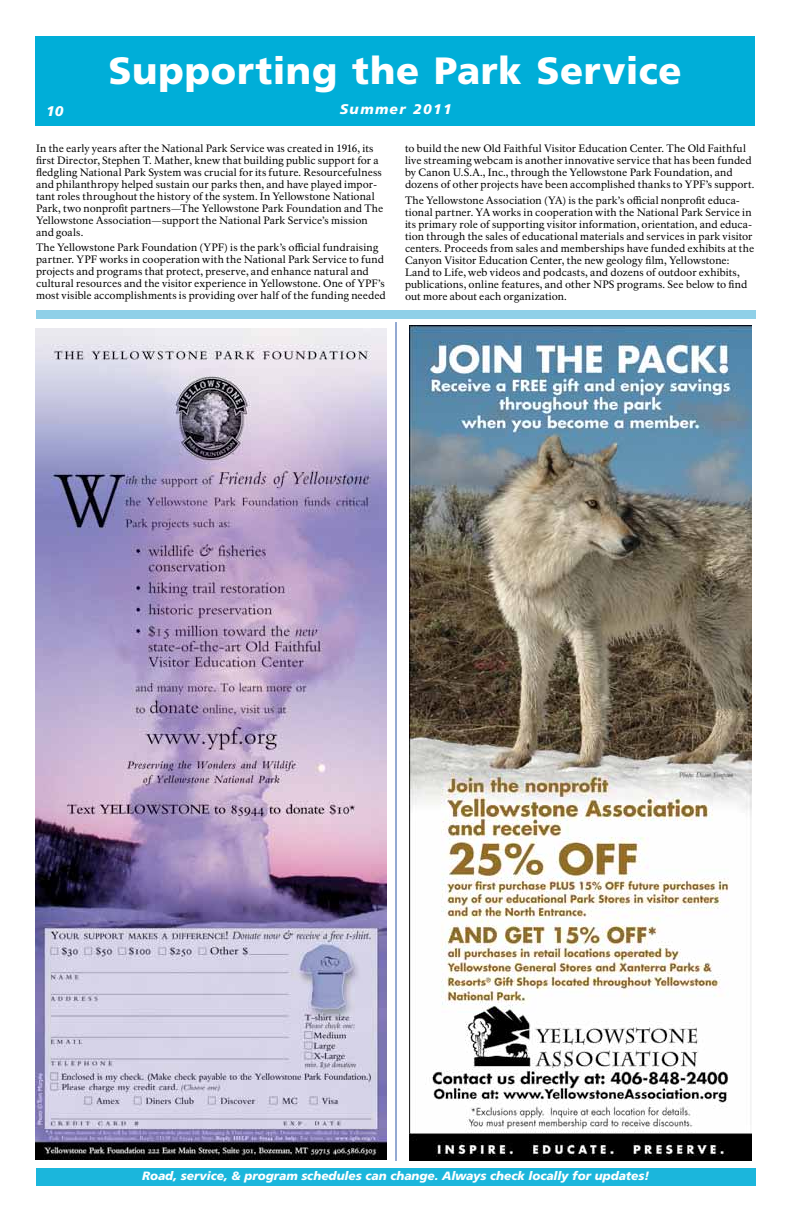
<style>
.page{position:relative;width:792px;height:1224px;background:#fff}
.page>*{position:absolute;margin:0;border:0;box-sizing:border-box;transform-origin:0 0}
.t1{font:900 38px "Frutiger LT Std";letter-spacing:.02em;color:#fff}
.t2{font:italic 900 14px "Frutiger LT Std";letter-spacing:.1em;color:#fff}
.t3{font:italic 900 12px "Frutiger LT Std";letter-spacing:-.005em;color:#fff}
.t4{font:10.5px/12px "NPS Rawlinson OT";letter-spacing:.005em;color:#000}
</style>
<div class="page">
<div style="left:35px;top:36px;width:720px;height:90px;background:#00aed8"></div>
<div style="left:36px;top:1168px;width:720px;height:18px;background:#1bb6dc"></div>
<hr style="left:396px;top:322px;width:1px;height:839px;background:#2955a6">
<div style="left:36px;top:310px;width:720px;height:10px;background:#8fd0e8"></div>
<img style="left:36px;top:328px;width:351px;height:832px">
<img style="left:410px;top:325px;width:342px;height:836px">
<h1 class="t1" style="left:109px;top:47px;width:575px">Supporting the Park Service</h1>
<h2 class="t2" style="left:340px;top:101px;width:114px">Summer 2011</h2>
<h2 class="t2" style="left:46px;top:103px;width:19px">10</h2>
<p class="t4" style="left:36px;top:142px;width:349px">In the early years after the National Park Service was created in 1916, its first Director, Stephen T. Mather, knew that building public support for a fledgling National Park System was crucial for its future. Resourcefulness and philanthropy helped sustain our parks then, and have played impor&shy;tant roles throughout the history of the system. In Yellowstone National Park, two nonprofit partners—The Yellowstone Park Foundation and The Yellowstone Association—support the National Park Service’s mission and goals.</p>
<p class="t4" style="left:36px;top:242px;width:351px">The Yellowstone Park Foundation (YPF) is the park’s official fundraising partner. YPF works in cooperation with the National Park Service to fund projects and programs that protect, preserve, and enhance natural and cultural resources and the visitor experience in Yellowstone. One of YPF’s most visible accomplishments is providing over half of the funding needed</p>
<p class="t4" style="left:405px;top:142px;width:351px">to build the new Old Faithful Visitor Education Center. The Old Faithful live streaming webcam is another innovative service that has been funded by Canon U.S.A., Inc., through the Yellowstone Park Foundation, and dozens of other projects have been accomplished thanks to YPF’s support.</p>
<p class="t4" style="left:405px;top:194px;width:351px">The Yellowstone Association (YA) is the park’s official nonprofit educa&shy;tional partner. YA works in cooperation with the National Park Service in its primary role of supporting visitor information, orientation, and educa&shy;tion through the sales of educational materials and services in park visitor centers. Proceeds from sales and memberships have funded exhibits at the Canyon Visitor Education Center, the new geology film, Yellowstone:<br>Land to Life, web videos and podcasts, and dozens of outdoor exhibits, publications, online features, and other NPS programs. See below to find out more about each organization.</p>
<p class="t3" style="left:142px;top:1169px;width:509px">Road, service, &amp; program schedules can change. Always check locally for updates!</p>
</div>
